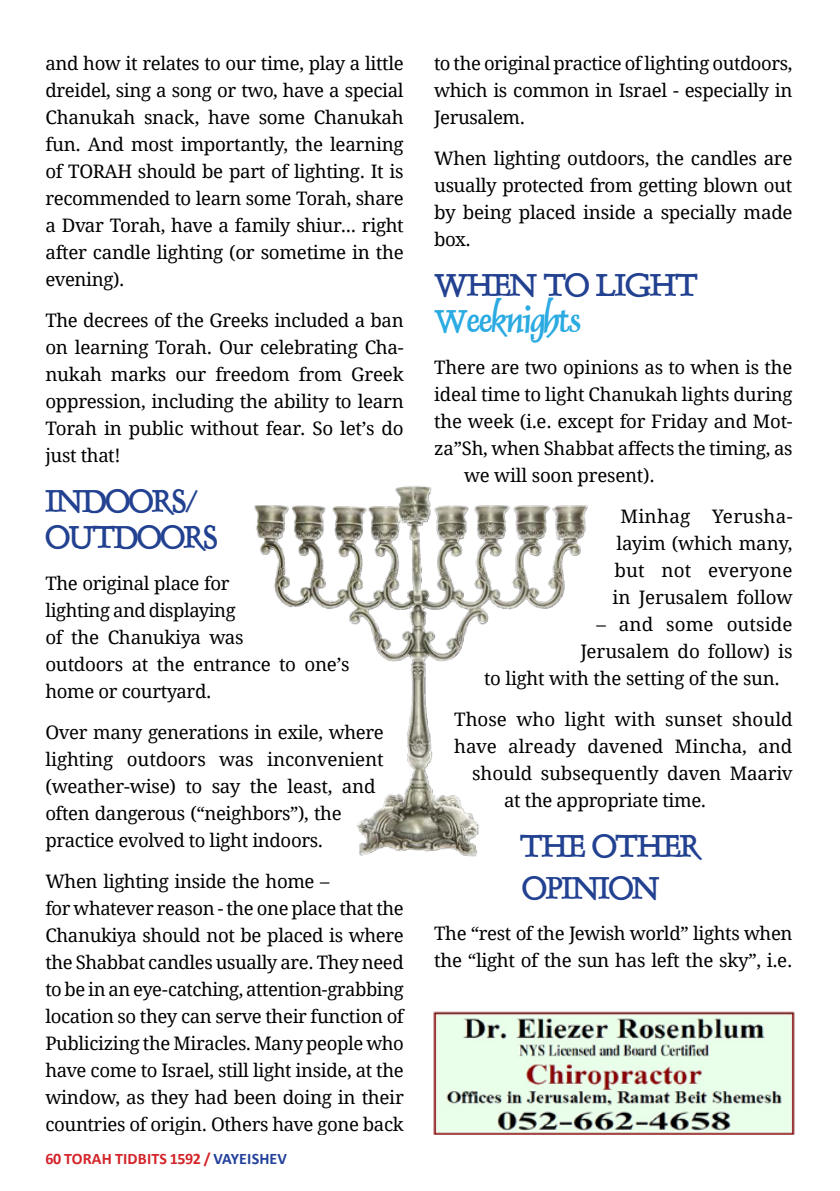
<style>
.page{position:relative;width:840px;height:1191px;background:#fff}
.page>*{position:absolute;margin:0;border:0;box-sizing:border-box;transform-origin:0 0}
.t1{font:700 36px/36px "Dolphin";letter-spacing:-.03em;color:#224191}
.t2{font:18.6px/27px "Droid Serif";letter-spacing:-.02em;color:#000;text-align:justify}
.t3{font:18.6px "Droid Serif";color:#000}
.t4{font:18.6px "Droid Serif";letter-spacing:.005em;color:#000}
.t5{font:700 16px "Calibri";letter-spacing:.01em;color:#d32429}
.t6{font:700 16px "Calibri";letter-spacing:.01em;color:#d3232a;scale:.95 1}
.s1{color:#bc2227}
.s2{color:#21409a}
.s3{color:#25408f}
.s4{color:#2babe2}
</style>
<div class="page">
<img style="left:254px;top:486px;width:334px;height:371px">
<img style="left:433px;top:1011px;width:361px;height:123px">
<p class="t2" style="left:45px;top:50px;width:360px">and how it relates to our time, play a little dreidel, sing a song or two, have a special Chanukah snack, have some Chanukah fun. And most importantly, the learning of TORAH should be part of lighting. It is recommended to learn some Torah, share a Dvar Torah, have a family shiur... right after candle lighting (or sometime in the evening).</p>
<p class="t2" style="left:45px;top:307px;width:360px">The decrees of the Greeks included a ban on learning Torah. Our celebrating Cha&shy;nukah marks our freedom from Greek oppression, including the ability to learn Torah in public without fear. So let’s do just that!</p>
<p class="t1" style="left:45px;top:483px;width:173px">INDOORS/<br>OUTDOORS</p>
<p class="t2" style="left:45px;top:569px;width:305px;text-align:left">The original place for<br>lighting and displaying<br>of the Chanukiya was<br>outdoors at the entrance to one’s home or courtyard.</p>
<p class="t2" style="left:45px;top:719px;width:339px;text-align:left">Over many generations in exile, where lighting outdoors was inconvenient (weather-wise) to say the least, and often dangerous (“neighbors”), the practice evolved to light indoors.</p>
<p class="t2" style="left:45px;top:868px;width:360px;text-align:left">When lighting inside the home –<br>for whatever reason - the one place that the Chanukiya should not be placed is where the Shabbat candles usually are. They need to be in an eye-catching, attention-grabbing location so they can serve their function of Publicizing the Miracles. Many people who have come to Israel, still light inside, at the window, as they had been doing in their countries of origin. Others have gone back</p>
<p class="t5" style="left:45px;top:1147px;width:243px"><span class="s1">48</span>60 TORAH TIDBITS 1592 / <span class="s2">VAYEISHEV</span></p>
<p class="t6" style="left:65px;top:1150px;width:234px">TORAH TIDBITS 1542 / <span class="s3">VAYISHLACH</span></p>
<p class="t2" style="left:434px;top:50px;width:359px">to the original practice of lighting outdoors, which is common in Israel - especially in Jerusalem.</p>
<p class="t2" style="left:434px;top:145px;width:360px">When lighting outdoors, the candles are usually protected from getting blown out by being placed inside a specially made box.</p>
<p class="t1" style="left:434px;top:267px;width:265px">WHEN TO LIGHT<br><span class="s4">Weeknights</span></p>
<p class="t2" style="left:434px;top:353px;width:359px">There are two opinions as to when is the</p>
<p class="t2" style="left:434px;top:380px;width:360px">ideal time to light Chanukah lights during</p>
<p class="t2" style="left:434px;top:407px;width:359px">the week (i.e. except for Friday and Mot-</p>
<p class="t2" style="left:434px;top:434px;width:360px">za”Sh, when Shabbat affects the timing, as</p>
<p class="t2" style="left:464px;top:461px;width:192px">we will soon present).</p>
<p class="t2" style="left:612px;top:503px;width:182px;text-align:center">Minhag Yerusha&shy;layim (which many, but not everyone in Jerusalem follow</p>
<p class="t4" style="left:596px;top:612px;width:197px">– and some outside</p>
<p class="t2" style="left:580px;top:638px;width:213px">Jerusalem do follow) is</p>
<p class="t2" style="left:484px;top:665px;width:297px">to light with the setting of the sun.</p>
<p class="t3" style="left:454px;top:708px;width:340px">Those who light with sunset should</p>
<p class="t3" style="left:454px;top:735px;width:339px">have already davened Mincha, and</p>
<p class="t2" style="left:472px;top:760px;width:322px">should subsequently daven Maariv</p>
<p class="t2" style="left:504px;top:787px;width:203px">at the appropriate time.</p>
<p class="t1" style="left:520px;top:824px;width:182px;line-height:42px">THE OTHER<br>OPINION</p>
<p class="t2" style="left:434px;top:920px;width:360px">The “rest of the Jewish world” lights when the “light of the sun has left the sky”, i.e.</p>
</div>
